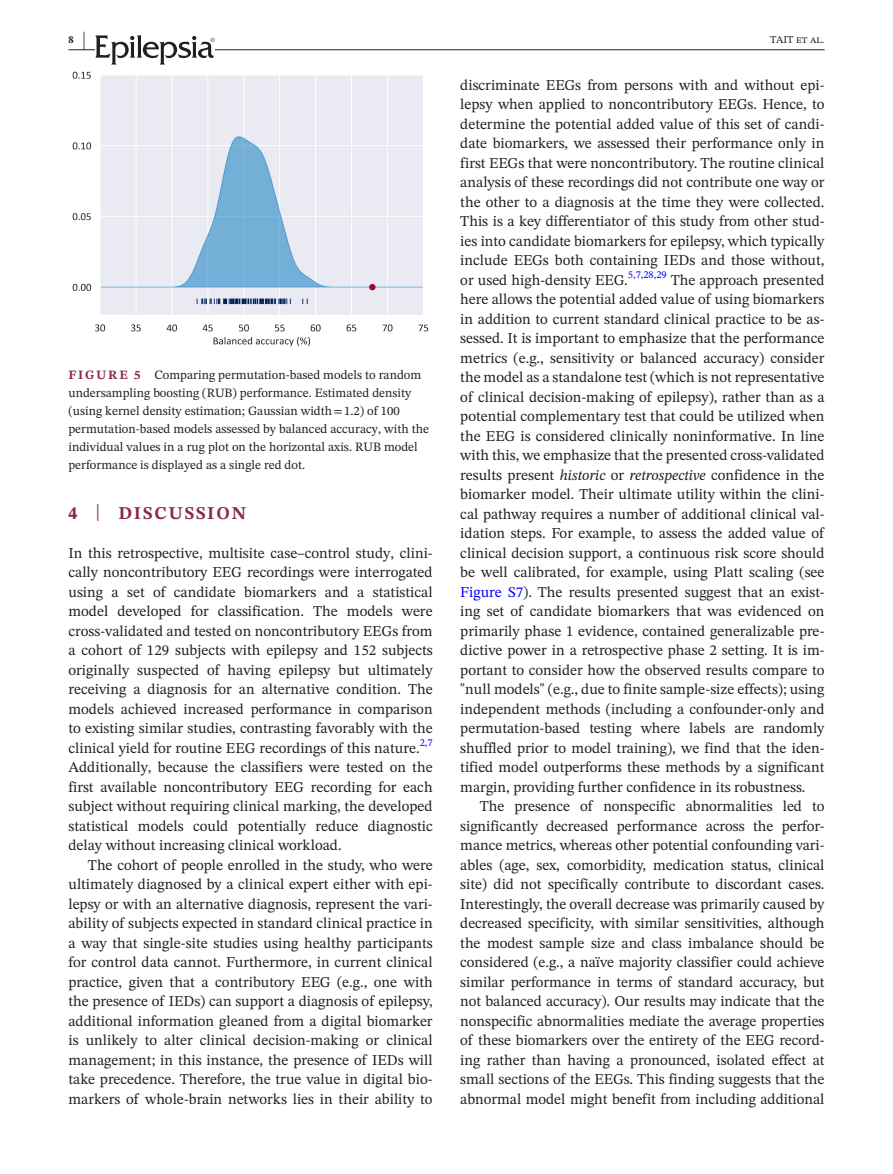
<style>
.page{position:relative;width:893px;height:1174px;background:#fff}
.page>*{position:absolute;margin:0;border:0;box-sizing:border-box;transform-origin:0 0}
.t1{font:700 18px "STIX Two Text";letter-spacing:.1em;color:#8c284e}
.t2{font:15px/19.5px "STIX Two Text";color:#231f20;text-align:justify}
.t3{font:12.75px/18px "STIX Two Text";color:#231f20}
.t4{font:10.5px "STIX Two Text";color:#231f20}
.t5{font:10.5px "STIX Two Text";color:#00f}
.t6{font:700 10.5px "STIX Two Text";color:#231f20}
.s1{font-size:21px}
.s2{font-weight:700;color:#8c284e}
.s3{font-family:"STIX"}
.s4{font-weight:400;font-size:23.7px}
.s5{font-style:italic}
.s6{color:#00f}
</style>
<div class="page">
<hr style="left:68px;top:49px;width:756px;height:1px;background:#231f20">
<svg style="left:95px;top:35px;width:120px;height:30px"></svg>
<img style="left:72px;top:71px;width:357px;height:276px">
<p class="t6" style="left:68px;top:32px;width:18px">8 <span class="s1">|</span></p>
<p class="t4" style="left:770px;top:32px;width:56px">TAIT et al.</p>
<p class="t3" style="left:68px;top:366px;width:362px"><span class="s2">FIGURE 5</span> Comparing permutation-based models to random undersampling boosting (RUB) performance. Estimated density (using kernel density estimation; Gaussian width<span class="s3">=</span>1.2) of 100 permutation-based models assessed by balanced accuracy, with the individual values in a rug plot on the horizontal axis. RUB model performance is displayed as a single red dot.</p>
<p class="t1" style="left:68px;top:500px;width:179px">4 <span class="s4">|</span> DISCUSSION</p>
<p class="t2" style="left:68px;top:543px;width:366px">In this retrospective, multisite case–control study, clini&shy;cally noncontributory EEG recordings were interrogated using a set of candidate biomarkers and a statistical model developed for classification. The models were cross-validated and tested on noncontributory EEGs from a cohort of 129 subjects with epilepsy and 152 subjects originally suspected of having epilepsy but ultimately receiving a diagnosis for an alternative condition. The models achieved increased performance in comparison to existing similar studies, contrasting favorably with the clinical yield for routine EEG recordings of this nature.</p>
<p class="t5" style="left:420px;top:735px;width:14px">2,7</p>
<p class="t2" style="left:68px;top:757px;width:366px">Additionally, because the classifiers were tested on the first available noncontributory EEG recording for each subject without requiring clinical marking, the developed statistical models could potentially reduce diagnostic delay without increasing clinical workload.</p>
<p class="t2" style="left:68px;top:855px;width:366px;text-indent:19px">The cohort of people enrolled in the study, who were ultimately diagnosed by a clinical expert either with epi&shy;lepsy or with an alternative diagnosis, represent the vari&shy;ability of subjects expected in standard clinical practice in a way that single-site studies using healthy participants for control data cannot. Furthermore, in current clinical practice, given that a contributory EEG (e.g., one with the presence of IEDs) can support a diagnosis of epilepsy, additional information gleaned from a digital biomarker is unlikely to alter clinical decision-making or clinical management; in this instance, the presence of IEDs will take precedence. Therefore, the true value in digital bio&shy;markers of whole-brain networks lies in their ability to</p>
<p class="t2" style="left:460px;top:75px;width:366px">discriminate EEGs from persons with and without epi&shy;lepsy when applied to noncontributory EEGs. Hence, to determine the potential added value of this set of candi&shy;date biomarkers, we assessed their performance only in first EEGs that were noncontributory. The routine clinical analysis of these recordings did not contribute one way or the other to a diagnosis at the time they were collected.<br>This is a key differentiator of this study from other stud&shy;ies into candidate biomarkers for epilepsy, which typically include EEGs both containing IEDs and those without, or used high-density EEG.<sup>5,7,28,29</sup> The approach presented here allows the potential added value of using biomarkers in addition to current standard clinical practice to be as&shy;sessed. It is important to emphasize that the performance metrics (e.g., sensitivity or balanced accuracy) consider the model as a standalone test (which is not representative of clinical decision-making of epilepsy), rather than as a potential complementary test that could be utilized when the EEG is considered clinically noninformative. In line with this, we emphasize that the presented cross-validated results present <span class="s5">historic</span> or <span class="s5">retrospective</span> confidence in the biomarker model. Their ultimate utility within the clini&shy;cal pathway requires a number of additional clinical val&shy;idation steps. For example, to assess the added value of clinical decision support, a continuous risk score should be well calibrated, for example, using Platt scaling (see <span class="s6">Figure S7</span>). The results presented suggest that an exist&shy;ing set of candidate biomarkers that was evidenced on primarily phase 1 evidence, contained generalizable pre&shy;dictive power in a retrospective phase 2 setting. It is im&shy;portant to consider how the observed results compare to "null models" (e.g., due to finite sample-size effects); using independent methods (including a confounder-only and permutation-based testing where labels are randomly shuffled prior to model training), we find that the iden&shy;tified model outperforms these methods by a significant margin, providing further confidence in its robustness.</p>
<p class="t2" style="left:460px;top:796px;width:366px;text-indent:20px">The presence of nonspecific abnormalities led to significantly decreased performance across the perfor&shy;mance metrics, whereas other potential confounding vari&shy;ables (age, sex, comorbidity, medication status, clinical site) did not specifically contribute to discordant cases.<br>Interestingly, the overall decrease was primarily caused by decreased specificity, with similar sensitivities, although the modest sample size and class imbalance should be considered (e.g., a naïve majority classifier could achieve similar performance in terms of standard accuracy, but not balanced accuracy). Our results may indicate that the nonspecific abnormalities mediate the average properties of these biomarkers over the entirety of the EEG record&shy;ing rather than having a pronounced, isolated effect at small sections of the EEGs. This finding suggests that the abnormal model might benefit from including additional</p>
</div>
